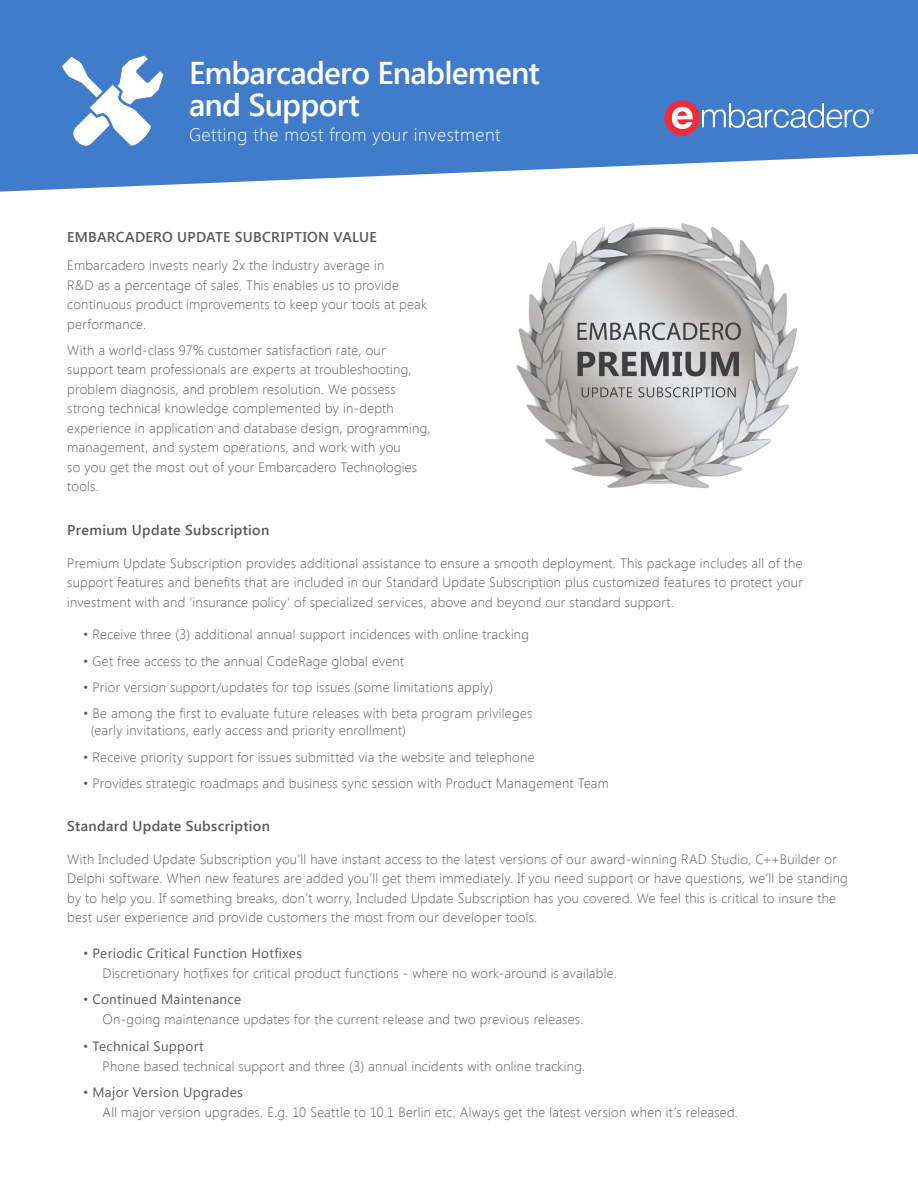
<style>
.page{position:relative;width:918px;height:1188px;background:#fff}
.page>*{position:absolute;margin:0;border:0;box-sizing:border-box;transform-origin:0 0}
.t1{font:600 31.5px/31.5px "Segoe UI";letter-spacing:-.025em;color:#fff}
.t2{font:300 18px "Segoe UI";letter-spacing:.03em;color:#fff}
.t3{font:600 14.25px "Segoe UI";letter-spacing:.02em;color:#58595b}
.t4{font:300 13.5px/19.5px "Segoe UI";letter-spacing:.02em;color:#58595b}
.s1{font-weight:400}
</style>
<div class="page">
<svg style="left:0;top:0;width:918px;height:192px;background:#558ace"></svg>
<svg style="left:664px;top:100px;width:210px;height:36px;background:#708bc4"></svg>
<img style="left:516px;top:223px;width:283px;height:266px">
<svg style="left:62px;top:56px;width:101px;height:93px"></svg>
<h1 class="t1" style="left:189px;top:56px;width:352px">Embarcadero Enablement and Support</h1>
<h2 class="t2" style="left:189px;top:122px;width:313px">Getting the most from your investment</h2>
<p class="t3" style="left:67px;top:227px;width:311px">EMBARCADERO UPDATE SUBCRIPTION VALUE</p>
<p class="t4" style="left:67px;top:255px;width:361px">Embarcadero invests nearly 2x the industry average in<br>R&amp;D as a percentage of sales. This enables us to provide continuous product improvements to keep your tools at peak performance.</p>
<p class="t4" style="left:67px;top:340px;width:365px">With a world-class 97% customer satisfaction rate, our support team professionals are experts at troubleshooting, problem diagnosis, and problem resolution. We possess strong technical knowledge complemented by in-depth experience in application and database design, programming, management, and system operations, and work with you<br>so you get the most out of your Embarcadero Technologies tools.</p>
<p class="t3" style="left:67px;top:520px;width:204px">Premium Update Subscription</p>
<p class="t4" style="left:67px;top:553px;width:737px;text-align:justify">Premium Update Subscription provides additional assistance to ensure a smooth deployment. This package includes all of the support features and benefits that are included in our Standard Update Subscription plus customized features to protect your investment with and ‘insurance policy’ of specialized services, above and beyond our standard support.</p>
<p class="t4" style="left:83px;top:625px;width:448px">• Receive three (3) additional annual support incidences with online tracking</p>
<p class="t4" style="left:83px;top:651px;width:322px">• Get free access to the annual CodeRage global event</p>
<p class="t4" style="left:83px;top:677px;width:412px">• Prior version support/updates for top issues (some limitations apply)</p>
<p class="t4" style="left:91px;top:704px;width:443px;line-height:17.2px;text-indent:-8px">• Be among the first to evaluate future releases with beta program privileges (early invitations, early access and priority enrollment)</p>
<p class="t4" style="left:83px;top:747px;width:453px">• Receive priority support for issues submitted via the website and telephone</p>
<p class="t4" style="left:83px;top:773px;width:527px">• Provides strategic roadmaps and business sync session with Product Management Team</p>
<p class="t3" style="left:67px;top:816px;width:204px">Standard Update Subscription</p>
<p class="t4" style="left:67px;top:849px;width:782px">With Included Update Subscription you’ll have instant access to the latest versions of our award-winning RAD Studio, C++Builder or Delphi software. When new features are added you’ll get them immediately. If you need support or have questions, we’ll be standing by to help you. If something breaks, don’t worry, Included Update Subscription has you covered. We feel this is critical to insure the best user experience and provide customers the most from our developer tools.</p>
<p class="t4" style="left:103px;top:942px;width:516px;line-height:20.2px;text-indent:-20px">• <span class="s1">Periodic Critical Function Hotfixes<br></span>Discretionary hotfixes for critical product functions - where no work-around is available.</p>
<p class="t4" style="left:103px;top:989px;width:482px;line-height:20.2px;text-indent:-20px">• <span class="s1">Continued Maintenance<br></span>On-going maintenance updates for the current release and two previous releases.</p>
<p class="t4" style="left:103px;top:1035px;width:484px;line-height:20.2px;text-indent:-20px">• <span class="s1">Technical Support<br></span>Phone based technical support and three (3) annual incidents with online tracking.</p>
<p class="t4" style="left:103px;top:1082px;width:637px;line-height:20.2px;text-indent:-20px">• <span class="s1">Major Version Upgrades<br></span>All major version upgrades. E.g. 10 Seattle to 10.1 Berlin etc. Always get the latest version when it’s released.</p>
</div>
